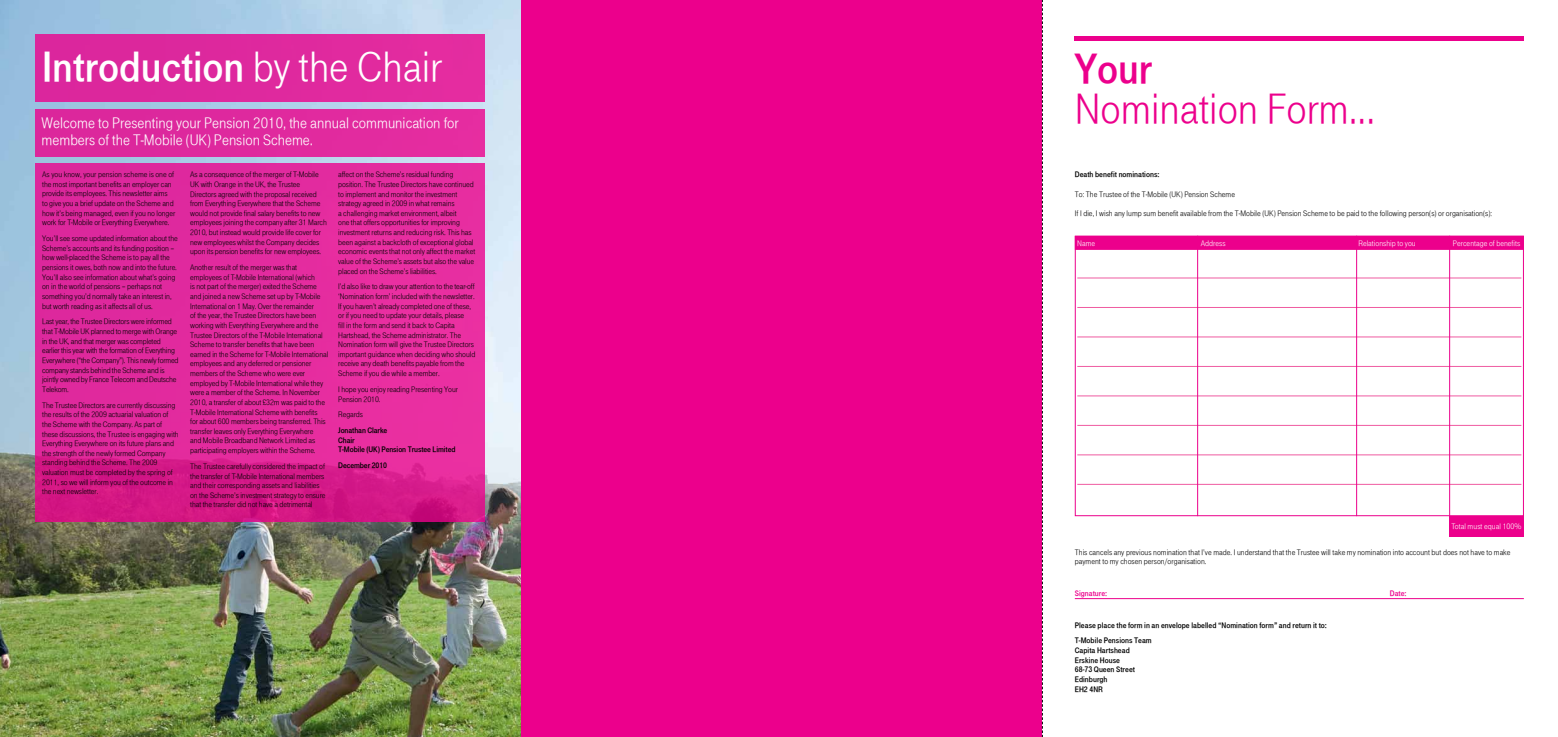
<style>
.page{position:relative;width:1558px;height:737px;background:#fff}
.page>*{position:absolute;margin:0;border:0;box-sizing:border-box;transform-origin:0 0}
.t1{font:43.75px "Tele Grotesk Fet";color:#fff}
.t2{font:43.75px "Tele Grotesk Nor";color:#ec008c}
.t3{font:43.75px "Tele Grotesk Fet";color:#ec008c}
.t4{font:15.75px/17.5px "Tele Grotesk Nor";color:#fff}
.t5{font:8.31px/9.6px "Tele Grotesk Nor";letter-spacing:-.01em;color:#000}
.t6{font:8.31px/9.6px "Tele Grotesk Fet";color:#000}
.t7{font:8.31px "Tele Grotesk Nor";color:#fff}
.t8{font:8.31px "Tele Grotesk Fet";color:#ec008c}
.s1{font-family:"Tele Grotesk Nor"}
</style>
<div class="page">
<div style="left:1449px;top:516px;width:75px;height:20px;background:#ec008c"></div>
<img style="left:0;top:0;width:521px;height:737px">
<div style="left:36px;top:109px;width:449px;height:48px;background:#df299e"></div>
<svg style="left:36px;top:163px;width:449px;height:358px;fill:#e22a9e"></svg>
<div style="left:36px;top:34px;width:449px;height:68px;background:#de299e"></div>
<div style="left:1075px;top:236px;width:449px;height:14px;background:#ec008c"></div>
<hr style="left:1077px;top:278px;width:444px;height:1px;background:#ef5ba1">
<hr style="left:1077px;top:307px;width:444px;height:1px;background:#ef5ba1">
<hr style="left:1077px;top:337px;width:444px;height:1px;background:#ef5ba1">
<hr style="left:1077px;top:366px;width:444px;height:1px;background:#ef5ba1">
<hr style="left:1077px;top:396px;width:444px;height:1px;background:#ef5ba1">
<hr style="left:1077px;top:425px;width:444px;height:1px;background:#ef5ba1">
<hr style="left:1077px;top:454px;width:444px;height:1px;background:#ef5ba1">
<hr style="left:1077px;top:484px;width:444px;height:1px;background:#ef5ba1">
<hr style="left:1075px;top:598px;width:449px;height:1px;background:#ec008c">
<div style="left:521px;top:0;width:521px;height:737px;background:#ec008c"></div>
<div style="left:1075px;top:36px;width:449px;height:5px;background:#ec008c"></div>
<div style="left:1075px;top:236px;width:449px;height:280px;border:1px solid #ec008c"></div>
<hr style="left:1197px;top:236px;width:1px;height:280px;background:#ec008c">
<hr style="left:1356px;top:236px;width:1px;height:280px;background:#ec008c">
<hr style="left:1449px;top:236px;width:1px;height:280px;background:#ec008c">
<svg style="left:1042px;top:0;width:1px;height:737px"></svg>
<h1 class="t1" style="left:42px;top:36px;width:401px">Introduction <span class="s1">by the Chair</span></h1>
<h2 class="t4" style="left:42px;top:113px;width:419px">Welcome to Presenting your Pension 2010, the annual communication for members of the T-Mobile (UK) Pension Scheme.</h2>
<p class="t5" style="left:42px;top:169px;width:135px">As you know, your pension scheme is one of the most important benefits an employer can provide its employees. This newsletter aims to give you a brief update on the Scheme and how it’s being managed, even if you no longer work for T-Mobile or Everything Everywhere.</p>
<p class="t5" style="left:42px;top:233px;width:137px">You’ll see some updated information about the Scheme’s accounts and its funding position – how well-placed the Scheme is to pay all the pensions it owes, both now and into the future.<br>You’ll also see information about what’s going on in the world of pensions – perhaps not something you’d normally take an interest in, but worth reading as it affects all of us.</p>
<p class="t5" style="left:42px;top:316px;width:138px">Last year, the Trustee Directors were informed that T-Mobile UK planned to merge with Orange in the UK, and that merger was completed earlier this year with the formation of Everything Everywhere (“the Company”). This newly formed company stands behind the Scheme and is jointly owned by France Telecom and Deutsche Telekom.</p>
<p class="t5" style="left:42px;top:400px;width:138px">The Trustee Directors are currently discussing the results of the 2009 actuarial valuation of the Scheme with the Company. As part of these discussions, the Trustee is engaging with Everything Everywhere on its future plans and the strength of the newly formed Company standing behind the Scheme. The 2009 valuation must be completed by the spring of 2011, so we will inform you of the outcome in the next newsletter.</p>
<p class="t5" style="left:190px;top:169px;width:138px">As a consequence of the merger of T-Mobile UK with Orange in the UK, the Trustee Directors agreed with the proposal received from Everything Everywhere that the Scheme would not provide final salary benefits to new employees joining the company after 31 March 2010, but instead would provide life cover for new employees whilst the Company decides upon its pension benefits for new employees.</p>
<p class="t5" style="left:190px;top:262px;width:140px">Another result of the merger was that employees of T-Mobile International (which<br>is not part of the merger) exited the Scheme and joined a new Scheme set up by T-Mobile International on 1 May. Over the remainder<br>of the year, the Trustee Directors have been working with Everything Everywhere and the Trustee Directors of the T-Mobile International Scheme to transfer benefits that have been earned in the Scheme for T-Mobile International employees and any deferred or pensioner members of the Scheme who were ever employed by T-Mobile International while they were a member of the Scheme. In November 2010, a transfer of about £32m was paid to the T-Mobile International Scheme with benefits<br>for about 600 members being transferred. This transfer leaves only Everything Everywhere<br>and Mobile Broadband Network Limited as participating employers within the Scheme.</p>
<p class="t5" style="left:190px;top:461px;width:137px">The Trustee carefully considered the impact of the transfer of T-Mobile International members and their corresponding assets and liabilities on the Scheme’s investment strategy to ensure that the transfer did not have a detrimental</p>
<p class="t5" style="left:338px;top:169px;width:139px">affect on the Scheme’s residual funding position. The Trustee Directors have continued to implement and monitor the investment strategy agreed in 2009 in what remains<br>a challenging market environment, albeit<br>one that offers opportunities for improving investment returns and reducing risk. This has been against a backcloth of exceptional global economic events that not only affect the market value of the Scheme’s assets but also the value placed on the Scheme’s liabilities.</p>
<p class="t5" style="left:338px;top:281px;width:139px">I’d also like to draw your attention to the tear-off ‘Nomination form’ included with the newsletter.<br>If you haven’t already completed one of these, or if you need to update your details, please<br>fill in the form and send it back to Capita Hartshead, the Scheme administrator. The Nomination form will give the Trustee Directors important guidance when deciding who should receive any death benefits payable from the Scheme if you die while a member.</p>
<p class="t5" style="left:338px;top:384px;width:121px">I hope you enjoy reading Presenting Your<br>Pension 2010.</p>
<p class="t5" style="left:338px;top:409px;width:26px">Regards</p>
<p class="t6" style="left:338px;top:425px;width:119px">Jonathan Clarke<br>Chair<br>T-Mobile (UK) Pension Trustee Limited</p>
<p class="t6" style="left:338px;top:460px;width:50px">December 2010</p>
<h1 class="t3" style="left:1075px;top:39px;width:79px">Your</h1>
<h1 class="t2" style="left:1075px;top:78px;width:302px">Nomination Form...</h1>
<p class="t6" style="left:1075px;top:169px;width:86px">Death benefit nominations:</p>
<p class="t5" style="left:1075px;top:189px;width:162px">To: The Trustee of the T-Mobile (UK) Pension Scheme</p>
<p class="t5" style="left:1075px;top:208px;width:419px">If I die, I wish any lump sum benefit available from the T-Mobile (UK) Pension Scheme to be paid to the following person(s) or organisation(s):</p>
<p class="t7" style="left:1077px;top:237px;width:19px">Name</p>
<p class="t7" style="left:1201px;top:237px;width:26px">Address</p>
<p class="t7" style="left:1358px;top:237px;width:59px">Relationship to you</p>
<p class="t7" style="left:1453px;top:237px;width:69px">Percentage of benefits</p>
<p class="t7" style="left:1451px;top:520px;width:72px">Total must equal 100%</p>
<p class="t5" style="left:1075px;top:546px;width:437px">This cancels any previous nomination that I’ve made. I understand that the Trustee will take my nomination into account but does not have to make payment to my chosen person/organisation.</p>
<p class="t8" style="left:1075px;top:587px;width:34px">Signature:</p>
<p class="t8" style="left:1390px;top:587px;width:18px">Date:</p>
<p class="t6" style="left:1075px;top:616px;width:254px;line-height:15.8px">Please place the form in an envelope labelled “Nomination form” and return it to:<br>T-Mobile Pensions Team</p>
<p class="t6" style="left:1075px;top:645px;width:62px">Capita Hartshead<br>Erskine House<br>68-73 Queen Street<br>Edinburgh<br>EH2 4NR</p>
</div>
